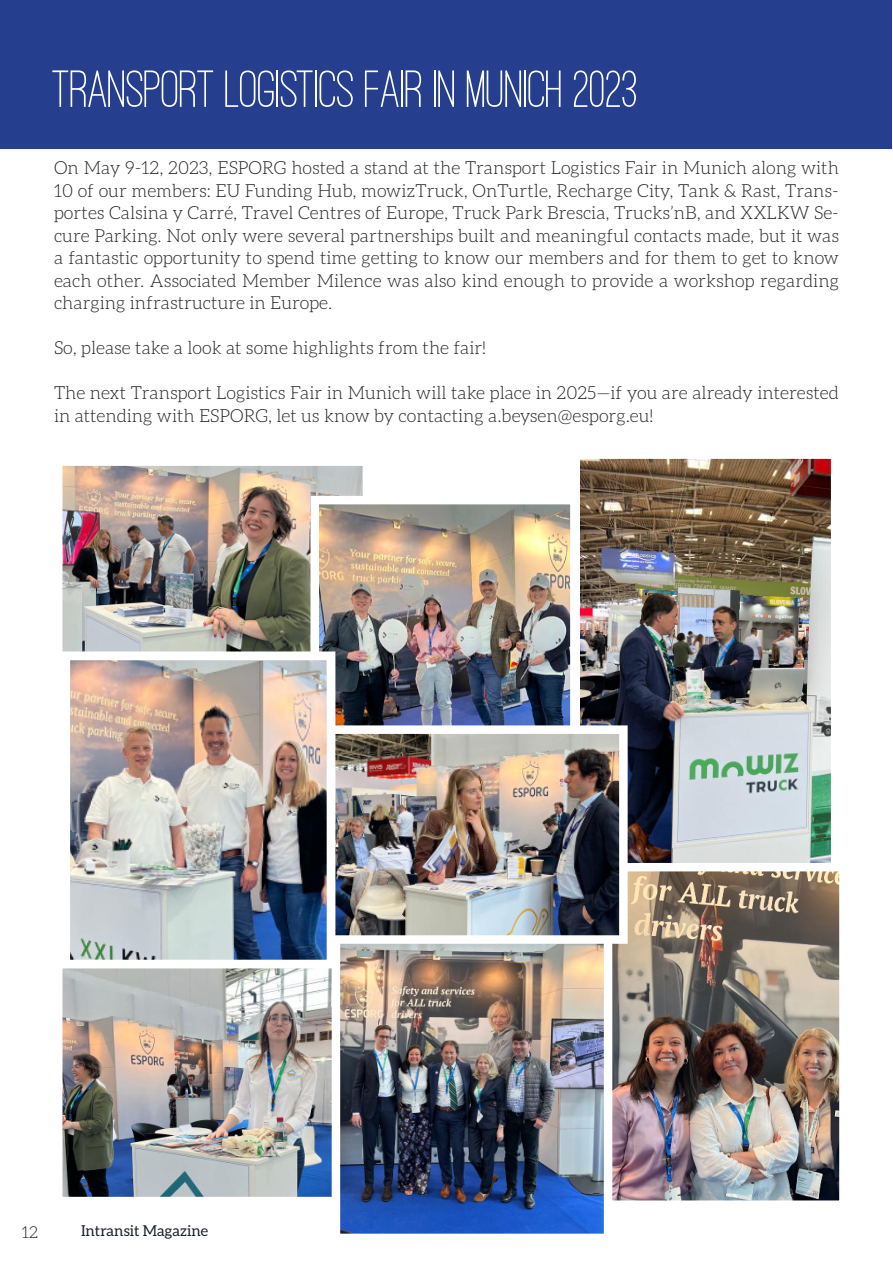
<style>
.page{position:relative;width:893px;height:1263px;background:#fff}
.page>*{position:absolute;margin:0;border:0;box-sizing:border-box;transform-origin:0 0}
.TEXT_TITLE{font:500 54px "Ostrich Sans";letter-spacing:-.02em;color:#fff}
.t1{font:300 18px/22.5px "Aleo";color:#231f20;text-align:justify}
.t2{font:300 16.5px "Aleo";color:#231f20}
.t3{font:15px "Aleo";color:#17202b}
</style>
<div class="page">
<div style="left:0;top:0;width:891px;height:148px;background:#253f8e"></div>
<img style="left:580px;top:460px;width:249px;height:403px">
<div style="left:534px;top:450px;width:305px;height:427px;border:9px solid #fff"></div>
<img style="left:64px;top:467px;width:297px;height:184px">
<div style="left:54px;top:457px;width:317px;height:225px;border:9px solid #fff"></div>
<img style="left:64px;top:968px;width:268px;height:227px">
<div style="left:54px;top:914px;width:511px;height:291px;border:9px solid #fff"></div>
<img style="left:612px;top:873px;width:226px;height:326px">
<div style="left:538px;top:863px;width:310px;height:346px;border:9px solid #fff"></div>
<img style="left:321px;top:506px;width:248px;height:219px">
<div style="left:311px;top:496px;width:268px;height:346px;border:9px solid #fff"></div>
<img style="left:342px;top:944px;width:260px;height:288px">
<div style="left:332px;top:896px;width:280px;height:346px;border:9px solid #fff"></div>
<img style="left:335px;top:735px;width:283px;height:199px">
<div style="left:309px;top:725px;width:319px;height:219px;border:9px solid #fff"></div>
<img style="left:71px;top:661px;width:254px;height:297px">
<div style="left:61px;top:651px;width:274px;height:317px;border:9px solid #fff"></div>
<p class="TEXT_TITLE" style="left:52px;top:63px;width:588px">TRANSPORT LOGISTICS FAIR IN MUNICH 2023</p>
<p class="t1" style="left:54px;top:157px;width:786px">On May 9-12, 2023, ESPORG hosted a stand at the Transport Logistics Fair in Munich along with 10 of our members: EU Funding Hub, mowizTruck, OnTurtle, Recharge City, Tank &amp; Rast, Trans&shy;portes Calsina y Carré, Travel Centres of Europe, Truck Park Brescia, Trucks’nB, and XXLKW Se&shy;cure Parking. Not only were several partnerships built and meaningful contacts made, but it was a fantastic opportunity to spend time getting to know our members and for them to get to know each other. Associated Member Milence was also kind enough to provide a workshop regarding charging infrastructure in Europe.</p>
<p class="t1" style="left:54px;top:337px;width:434px">So, please take a look at some highlights from the fair!</p>
<p class="t1" style="left:54px;top:382px;width:786px">The next Transport Logistics Fair in Munich will take place in 2025—if you are already interested in attending with ESPORG, let us know by contacting a.beysen@esporg.eu!</p>
<p class="t2" style="left:22px;top:1223px;width:18px">12</p>
<p class="t3" style="left:81px;top:1222px;width:129px">Intransit Magazine</p>
</div>
